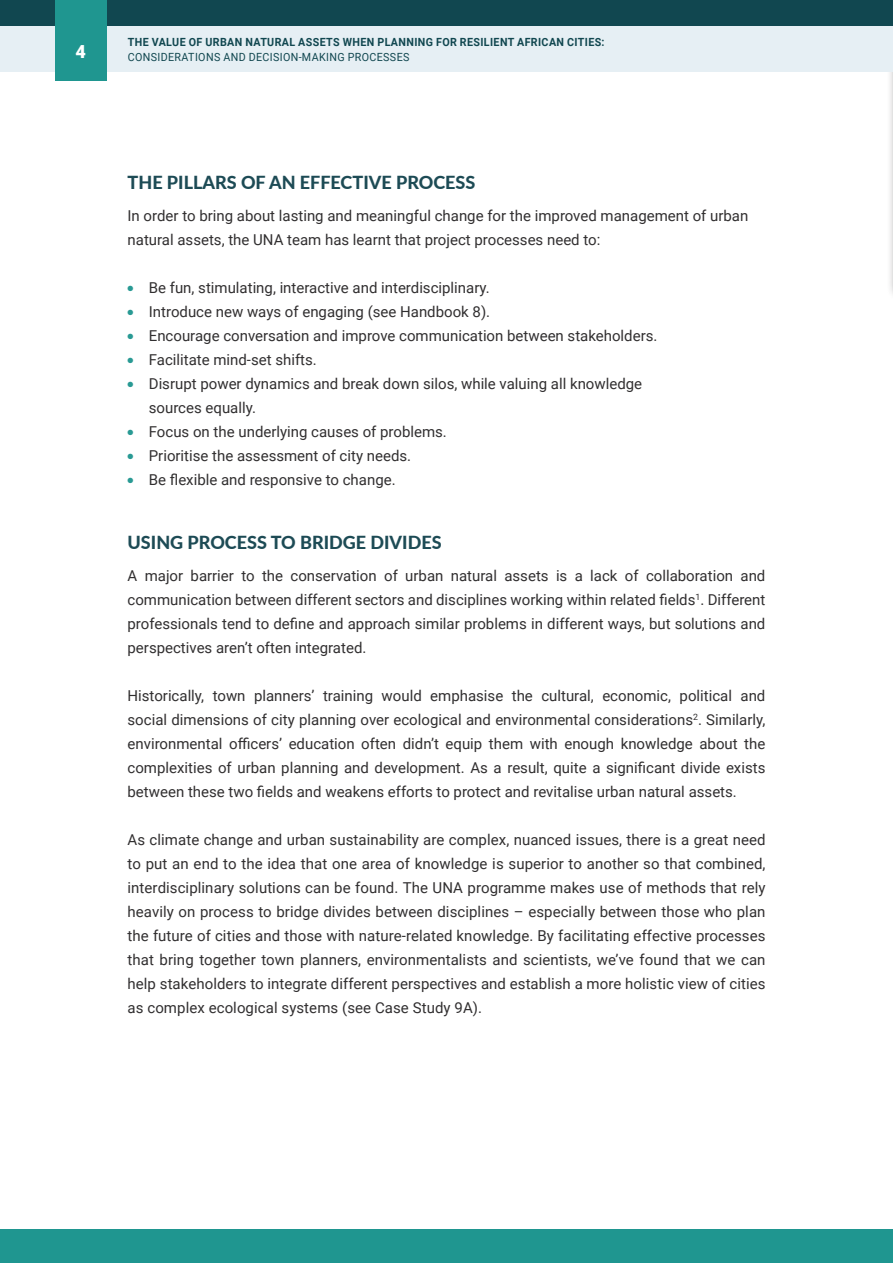
<style>
.page{position:relative;width:893px;height:1263px;background:#fff}
.page>*{position:absolute;margin:0;border:0;box-sizing:border-box;transform-origin:0 0}
.t1{font:800 18px "Lato";color:#1d4b55}
.t2{font:900 18px "Roboto";color:#fff}
.t3{font:15px/24px "Roboto";color:#312f30;text-align:justify}
.t4{font:700 11.25px "Roboto";letter-spacing:.035em;color:#114750;scale:.95 1}
.t5{font:11.25px "Roboto";letter-spacing:.035em;color:#114750;scale:.95 1}
.s1{color:#299a94}
</style>
<div class="page">
<div style="left:886px;top:18px;width:7px;height:283px;background:#f6f6f6"></div>
<div style="left:0;top:26px;width:892px;height:46px;background:#e6eff4"></div>
<div style="left:0;top:0;width:892px;height:26px;background:#114750"></div>
<div style="left:0;top:1229px;width:892px;height:34px;background:#1f9690"></div>
<div style="left:55px;top:0;width:51px;height:81px;background:#1f9690"></div>
<p class="t2" style="left:76px;top:39px;width:12px">4</p>
<p class="t4" style="left:128px;top:34px;width:503px">THE VALUE OF URBAN NATURAL ASSETS WHEN PLANNING FOR RESILIENT AFRICAN CITIES:</p>
<p class="t5" style="left:128px;top:49px;width:298px">CONSIDERATIONS AND DECISION-MAKING PROCESSES</p>
<p class="t1" style="left:128px;top:169px;width:349px">THE PILLARS OF AN EFFECTIVE PROCESS</p>
<p class="t3" style="left:128px;top:203px;width:622px">In order to bring about lasting and meaningful change for the improved management of urban natural assets, the UNA team has learnt that project processes need to:</p>
<p class="t3" style="left:128px;top:275px;width:364px"><span class="s1">●</span> Be fun, stimulating, interactive and interdisciplinary.</p>
<p class="t3" style="left:128px;top:299px;width:364px"><span class="s1">●</span> Introduce new ways of engaging (see Handbook 8).</p>
<p class="t3" style="left:128px;top:323px;width:531px"><span class="s1">●</span> Encourage conversation and improve communication between stakeholders.</p>
<p class="t3" style="left:128px;top:347px;width:191px"><span class="s1">●</span> Facilitate mind-set shifts.</p>
<p class="t3" style="left:149px;top:371px;width:495px;text-indent:-21px"><span class="s1">●</span> Disrupt power dynamics and break down silos, while valuing all knowledge sources equally.</p>
<p class="t3" style="left:128px;top:419px;width:321px"><span class="s1">●</span> Focus on the underlying causes of problems.</p>
<p class="t3" style="left:128px;top:443px;width:285px"><span class="s1">●</span> Prioritise the assessment of city needs.</p>
<p class="t3" style="left:128px;top:467px;width:270px"><span class="s1">●</span> Be flexible and responsive to change.</p>
<p class="t1" style="left:128px;top:529px;width:316px">USING PROCESS TO BRIDGE DIVIDES</p>
<p class="t3" style="left:128px;top:563px;width:639px">A major barrier to the conservation of urban natural assets is a lack of collaboration and communication between different sectors and disciplines working within related fields<sup>1</sup>. Different professionals tend to define and approach similar problems in different ways, but solutions and perspectives aren’t often integrated.</p>
<p class="t3" style="left:128px;top:683px;width:639px">Historically, town planners’ training would emphasise the cultural, economic, political and social dimensions of city planning over ecological and environmental considerations<sup>2</sup>. Similarly, environmental officers’ education often didn’t equip them with enough knowledge about the complexities of urban planning and development. As a result, quite a significant divide exists between these two fields and weakens efforts to protect and revitalise urban natural assets.</p>
<p class="t3" style="left:128px;top:827px;width:639px">As climate change and urban sustainability are complex, nuanced issues, there is a great need to put an end to the idea that one area of knowledge is superior to another so that combined, interdisciplinary solutions can be found. The UNA programme makes use of methods that rely heavily on process to bridge divides between disciplines – especially between those who plan the future of cities and those with nature-related knowledge. By facilitating effective processes that bring together town planners, environmentalists and scientists, we’ve found that we can help stakeholders to integrate different perspectives and establish a more holistic view of cities as complex ecological systems (see Case Study 9A).</p>
</div>
